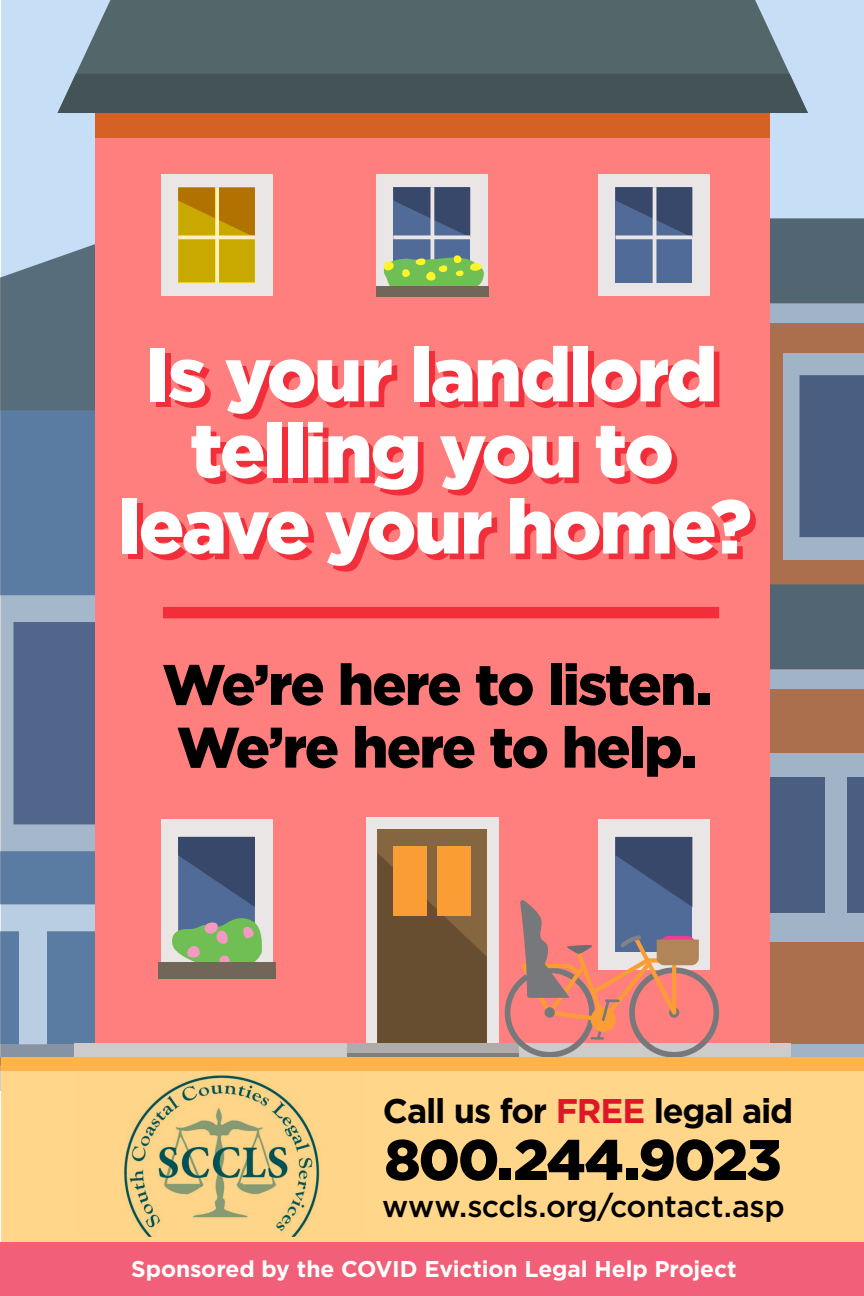
<style>
.page{position:relative;width:864px;height:1296px;background:#fff}
.page>*{position:absolute;margin:0;border:0;box-sizing:border-box;transform-origin:0 0}
.t1{font:900 76.05px/76px "Gotham";letter-spacing:-.035em;color:#fff;text-align:center}
.t2{font:900 57.05px/62.8px "Gotham";letter-spacing:-.035em;color:#000}
.t3{font:700 34.25px "Gotham";letter-spacing:-.035em;color:#000}
.t4{font:500 30.4px "Gotham";letter-spacing:-.015em;color:#000}
.t5{font:700 22.8px "Gotham";letter-spacing:-.01em;color:#fff}
.s1{color:#de1728}
</style>
<div class="page">
<div style="left:1px;top:0;width:863px;height:1296px;background:#c6dff6"></div>
<div style="left:0;top:382px;width:133px;height:662px;background:#5b7ca2"></div>
<div style="left:0;top:595px;width:153px;height:256px;background:#a5b7ca"></div>
<div style="left:13px;top:622px;width:90px;height:202px;background:#51668a"></div>
<svg style="left:0;top:229px;width:96px;height:181px"></svg>
<div style="left:0;top:904px;width:574px;height:27px;background:#b9cee3"></div>
<div style="left:19px;top:913px;width:27px;height:132px;background:#b9cee3"></div>
<div style="left:181px;top:649px;width:683px;height:442px;background:#ac6f4d"></div>
<div style="left:361px;top:286px;width:503px;height:337px;background:#ac6f4d"></div>
<div style="left:770px;top:584px;width:94px;height:85px;background:#516672"></div>
<div style="left:542px;top:669px;width:322px;height:20px;background:#a1b3c6"></div>
<svg style="left:0;top:1044px;width:864px;height:47px;background:#9ba4ac"></svg>
<div style="left:356px;top:303px;width:508px;height:20px;background:#a1b3c6"></div>
<div style="left:737px;top:754px;width:127px;height:188px;background:#a1b3c6"></div>
<div style="left:756px;top:777px;width:108px;height:135px;background:#4a5e82"></div>
<div style="left:825px;top:759px;width:22px;height:174px;background:#a1b3c6"></div>
<div style="left:783px;top:353px;width:81px;height:206px;background:#a1b3c6"></div>
<div style="left:800px;top:375px;width:64px;height:162px;background:#4a5e82"></div>
<div style="left:96px;top:87px;width:674px;height:999px;background:#ff7e7e"></div>
<div style="left:96px;top:101px;width:674px;height:37px;background:#d66125"></div>
<div style="left:75px;top:0;width:715px;height:74px;background:#536669"></div>
<div style="left:58px;top:74px;width:750px;height:39px;background:#445356"></div>
<div style="left:366px;top:817px;width:132px;height:235px;background:#eae6e6"></div>
<div style="left:377px;top:829px;width:110px;height:223px;background:#866641"></div>
<svg style="left:377px;top:853px;width:110px;height:191px;background:#6e5334"></svg>
<div style="left:598px;top:819px;width:112px;height:151px;background:#eae6e6"></div>
<div style="left:161px;top:819px;width:111px;height:151px;background:#eae6e6"></div>
<div style="left:178px;top:837px;width:77px;height:114px;background:#506b97"></div>
<svg style="left:178px;top:837px;width:77px;height:70px"></svg>
<div style="left:74px;top:1044px;width:717px;height:43px;background:#cecbcb"></div>
<div style="left:347px;top:1044px;width:172px;height:43px;background:#b0acac"></div>
<svg style="left:347px;top:1054px;width:158px;height:4px"></svg>
<div style="left:0;top:1242px;width:864px;height:54px;background:#f25f78"></div>
<div style="left:163px;top:607px;width:556px;height:11px;background:#f22e3b"></div>
<svg style="left:505px;top:837px;width:214px;height:221px"></svg>
<div style="left:394px;top:846px;width:33px;height:70px;background:#f99d34"></div>
<div style="left:437px;top:846px;width:33px;height:70px;background:#f99d34"></div>
<svg style="left:170px;top:917px;width:92px;height:46px"></svg>
<div style="left:158px;top:963px;width:118px;height:16px;background:#726658"></div>
<div style="left:1px;top:1058px;width:863px;height:184px;background:#ffd68a"></div>
<div style="left:0;top:1058px;width:864px;height:13px;background:#ffb34a"></div>
<div style="left:598px;top:174px;width:112px;height:122px;background:#eae6e6"></div>
<div style="left:376px;top:174px;width:112px;height:122px;background:#eae6e6"></div>
<div style="left:161px;top:174px;width:111px;height:122px;background:#eae6e6"></div>
<svg style="left:178px;top:187px;width:77px;height:96px;background:#c79e0e"></svg>
<svg style="left:376px;top:187px;width:488px;height:116px"></svg>
<img style="left:124px;top:1075px;width:196px;height:162px">
<h1 class="t1" style="left:118px;top:336px;width:635px">Is your landlord telling you to leave your home?</h1>
<p class="t2" style="left:162px;top:653px;width:551px">We’re here to listen.<br>We’re here to help.</p>
<p class="t3" style="left:383px;top:1088px;width:412px">Call us for <span class="s1">FREE</span> legal aid</p>
<p class="t2" style="left:385px;top:1128px;width:399px">800.244.9023</p>
<p class="t4" style="left:382px;top:1186px;width:404px">www.sccls.org/contact.asp</p>
<p class="t5" style="left:131px;top:1254px;width:607px">Sponsored by the COVID Eviction Legal Help Project</p>
</div>
